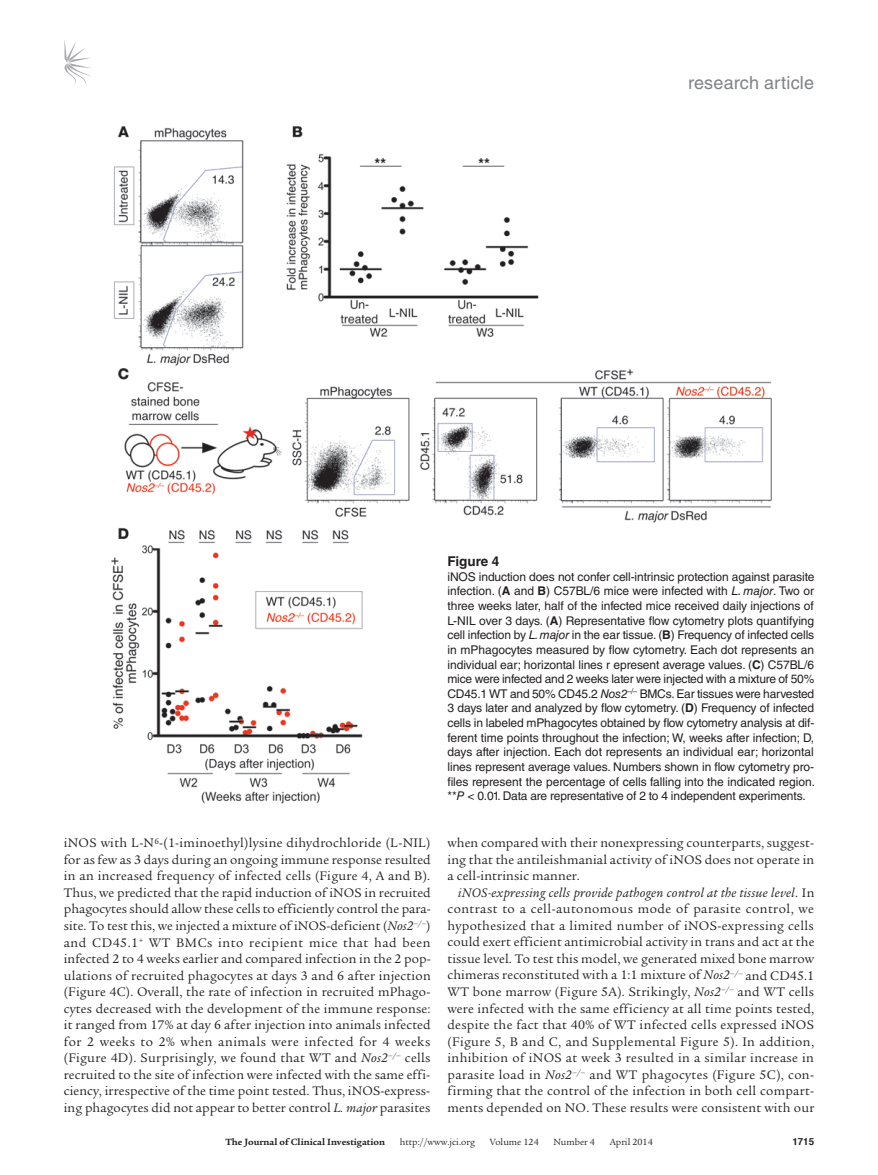
<style>
.page{position:relative;width:878px;height:1175px;background:#fff}
.page>*{position:absolute;margin:0;border:0;box-sizing:border-box;transform-origin:0 0}
.t1{font:18px "Helvetica LT Std";letter-spacing:.01em;color:#808285}
.t2{font:13.5px/16.5px "Legacy Serif Std";letter-spacing:.01em;color:#231f20;text-align:justify}
.t3{font:700 13.5px "Helvetica LT Std";color:#231f20}
.t4{font:12px/14.7px "Helvetica LT Std";letter-spacing:-.01em;color:#231f20;text-align:justify}
.t5{font:9.75px "Legacy Serif Std";color:#231f20}
.t6{font:700 9.75px "Legacy Serif Std";color:#231f20}
.t7{font:700 9.75px "Helvetica";color:#231f20}
.s1{font-weight:700}
.s2{font-style:italic}
</style>
<div class="page">
<svg style="left:64px;top:40px;width:27px;height:45px"></svg>
<img style="left:111px;top:125px;width:661px;height:679px">
<h1 class="t1" style="left:688px;top:73px;width:127px">research article</h1>
<p class="t3" style="left:447px;top:553px;width:53px">Figure 4</p>
<p class="t4" style="left:447px;top:569px;width:369px">iNOS induction does not confer cell-intrinsic protection against parasite infection. (<span class="s1">A</span> and <span class="s1">B</span>) C57BL/6 mice were infected with <span class="s2">L. major</span>. Two or three weeks later, half of the infected mice received daily injections of L-NIL over 3 days. (<span class="s1">A</span>) Representative flow cytometry plots quantifying cell infection by <span class="s2">L. major</span> in the ear tissue. (<span class="s1">B</span>) Frequency of infected cells in mPhagocytes measured by flow cytometry. Each dot represents an individual ear; horizontal lines r epresent average values. (<span class="s1">C</span>) C57BL/6 mice were infected and 2 weeks later were injected with a mixture of 50% CD45.1 WT and 50% CD45.2 <span class="s2">Nos2</span><sup>–/–</sup> BMCs. Ear tissues were harvested 3 days later and analyzed by flow cytometry. (<span class="s1">D</span>) Frequency of infected cells in labeled mPhagocytes obtained by flow cytometry analysis at dif&shy;ferent time points throughout the infection; W, weeks after infection; D, days after injection. Each dot represents an individual ear; horizontal lines represent average values. Numbers shown in flow cytometry pro&shy;files represent the percentage of cells falling into the indicated region. **<span class="s2">P</span> &lt; 0.01. Data are representative of 2 to 4 independent experiments.</p>
<p class="t2" style="left:64px;top:835px;width:368px">iNOS with L-N<sup>6</sup>-(1-iminoethyl)lysine dihydrochloride (L-NIL) for as few as 3 days during an ongoing immune response resulted in an increased frequency of infected cells (Figure 4, A and B).<br>Thus, we predicted that the rapid induction of iNOS in recruited phagocytes should allow these cells to efficiently control the para&shy;site. To test this, we injected a mixture of iNOS-deficient (<span class="s2">Nos2</span><sup>–/–</sup>) and CD45.1<sup>+</sup> WT BMCs into recipient mice that had been infected 2 to 4 weeks earlier and compared infection in the 2 pop&shy;ulations of recruited phagocytes at days 3 and 6 after injection (Figure 4C). Overall, the rate of infection in recruited mPhago&shy;cytes decreased with the development of the immune response: it ranged from 17% at day 6 after injection into animals infected for 2 weeks to 2% when animals were infected for 4 weeks (Figure 4D). Surprisingly, we found that WT and <span class="s2">Nos2</span><sup>–/–</sup> cells recruited to the site of infection were infected with the same effi&shy;ciency, irrespective of the time point tested. Thus, iNOS-express&shy;ing phagocytes did not appear to better control <span class="s2">L. major</span> parasites</p>
<p class="t2" style="left:447px;top:835px;width:368px">when compared with their nonexpressing counterparts, suggest&shy;ing that the antileishmanial activity of iNOS does not operate in a cell-intrinsic manner.</p>
<p class="t2" style="left:447px;top:884px;width:368px;text-indent:11px"><span class="s2">iNOS-expressing cells provide pathogen control at the tissue level</span>. In contrast to a cell-autonomous mode of parasite control, we hypothesized that a limited number of iNOS-expressing cells could exert efficient antimicrobial activity in trans and act at the tissue level. To test this model, we generated mixed bone marrow chimeras reconstituted with a 1:1 mixture of <span class="s2">Nos2</span><sup>–/–</sup> and CD45.1<br>WT bone marrow (Figure 5A). Strikingly, <span class="s2">Nos2</span><sup>–/–</sup> and WT cells were infected with the same efficiency at all time points tested, despite the fact that 40% of WT infected cells expressed iNOS (Figure 5, B and C, and Supplemental Figure 5). In addition, inhibition of iNOS at week 3 resulted in a similar increase in parasite load in <span class="s2">Nos2</span><sup>–/–</sup> and WT phagocytes (Figure 5C), con&shy;firming that the control of the infection in both cell compart&shy;ments depended on NO. These results were consistent with our</p>
<p class="t6" style="left:225px;top:1135px;width:161px">The Journal of Clinical Investigation</p>
<p class="t5" style="left:400px;top:1136px;width:77px">http://www.jci.org</p>
<p class="t5" style="left:489px;top:1136px;width:50px">Volume 124</p>
<p class="t5" style="left:553px;top:1136px;width:43px">Number 4</p>
<p class="t5" style="left:609px;top:1136px;width:45px">April 2014</p>
<p class="t7" style="left:792px;top:1133px;width:23px">1715</p>
</div>
